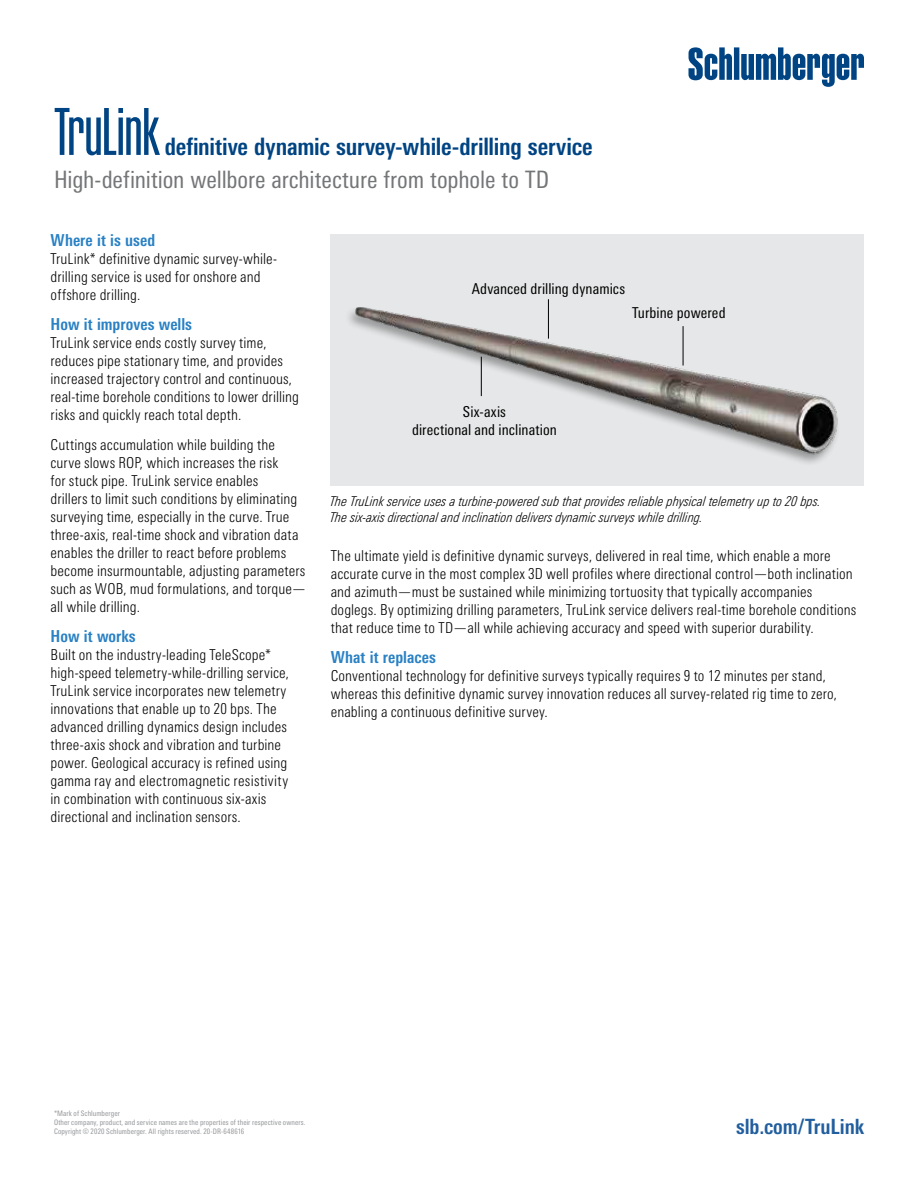
<style>
.page{position:relative;width:918px;height:1188px;background:#fff}
.page>*{position:absolute;margin:0;border:0;box-sizing:border-box;transform-origin:0 0}
.t1{font:300 66px "Schlumberger Con";letter-spacing:-.04em;color:#004483}
.t2{font:condensed 24px "Univers Next Pro";letter-spacing:-.005em;color:#737577}
.t3{font:700 condensed 24px "Univers Next Pro";letter-spacing:-.01em;color:#004483}
.t4{font:700 condensed 21px "Univers Next Pro";letter-spacing:-.005em;color:#215e9e}
.t5{font:700 condensed 16.5px "Univers Next Pro";letter-spacing:.005em;color:#2981c4}
.t6{font:300 condensed 15px/18px "Univers Next Pro";letter-spacing:.005em;color:#000}
.t7{font:condensed 15px/18px "Univers Next Pro";letter-spacing:.005em;color:#000;text-align:center}
.t8{font:italic 300 condensed 13.5px/16.5px "Univers Next Pro";letter-spacing:.005em;color:#000}
.t9{font:condensed 7.5px/9px "Univers Next Pro";letter-spacing:.01em;color:#939598}
</style>
<div class="page">
<svg style="left:688px;top:47px;width:176px;height:40px"></svg>
<div style="left:330px;top:234px;width:534px;height:252px;background:#e6e7e8"></div>
<img style="left:353px;top:299px;width:485px;height:163px">
<hr style="left:548px;top:299px;width:1px;height:40px;background:#000">
<hr style="left:481px;top:357px;width:1px;height:39px;background:#000">
<hr style="left:683px;top:326px;width:1px;height:40px;background:#000">
<h1 class="t1" style="left:54px;top:99px;width:108px">TruLink</h1>
<h2 class="t3" style="left:165px;top:132px;width:429px">definitive dynamic survey-while-drilling service</h2>
<h2 class="t2" style="left:54px;top:165px;width:497px">High-definition wellbore architecture from tophole to TD</h2>
<p class="t5" style="left:51px;top:231px;width:106px">Where it is used</p>
<p class="t6" style="left:51px;top:250px;width:228px">TruLink* definitive dynamic survey-while&shy;drilling service is used for onshore and offshore drilling.</p>
<p class="t5" style="left:51px;top:315px;width:143px">How it improves wells</p>
<p class="t6" style="left:51px;top:334px;width:250px">TruLink service ends costly survey time, reduces pipe stationary time, and provides increased trajectory control and continuous, real-time borehole conditions to lower drilling risks and quickly reach total depth.</p>
<p class="t6" style="left:51px;top:436px;width:258px">Cuttings accumulation while building the curve slows ROP, which increases the risk<br>for stuck pipe. TruLink service enables<br>drillers to limit such conditions by eliminating surveying time, especially in the curve. True three-axis, real-time shock and vibration data enables the driller to react before problems become insurmountable, adjusting parameters such as WOB, mud formulations, and torque— all while drilling.</p>
<p class="t5" style="left:51px;top:627px;width:87px">How it works</p>
<p class="t6" style="left:51px;top:646px;width:240px">Built on the industry-leading TeleScope* high-speed telemetry-while-drilling service, TruLink service incorporates new telemetry innovations that enable up to 20 bps. The advanced drilling dynamics design includes three-axis shock and vibration and turbine power. Geological accuracy is refined using gamma ray and electromagnetic resistivity in combination with continuous six-axis directional and inclination sensors.</p>
<p class="t7" style="left:472px;top:280px;width:155px">Advanced drilling dynamics</p>
<p class="t7" style="left:412px;top:403px;width:146px">Six-axis<br>directional and inclination</p>
<p class="t7" style="left:632px;top:304px;width:95px">Turbine powered</p>
<p class="t8" style="left:330px;top:492px;width:493px">The TruLink service uses a turbine-powered sub that provides reliable physical telemetry up to 20 bps.<br>The six-axis directional and inclination delivers dynamic surveys while drilling.</p>
<p class="t6" style="left:331px;top:547px;width:527px">The ultimate yield is definitive dynamic surveys, delivered in real time, which enable a more accurate curve in the most complex 3D well profiles where directional control—both inclination and azimuth—must be sustained while minimizing tortuosity that typically accompanies doglegs. By optimizing drilling parameters, TruLink service delivers real-time borehole conditions that reduce time to TD—all while achieving accuracy and speed with superior durability.</p>
<p class="t5" style="left:331px;top:647px;width:107px">What it replaces</p>
<p class="t6" style="left:331px;top:667px;width:508px">Conventional technology for definitive surveys typically requires 9 to 12 minutes per stand, whereas this definitive dynamic survey innovation reduces all survey-related rig time to zero, enabling a continuous definitive survey.</p>
<p class="t9" style="left:54px;top:1109px;width:253px">*Mark of Schlumberger<br>Other company, product, and service names are the properties of their respective owners.<br>Copyright © 2020 Schlumberger. All rights reserved. 20-DR-648616</p>
<h3 class="t4" style="left:736px;top:1114px;width:129px">slb.com/TruLink</h3>
</div>
